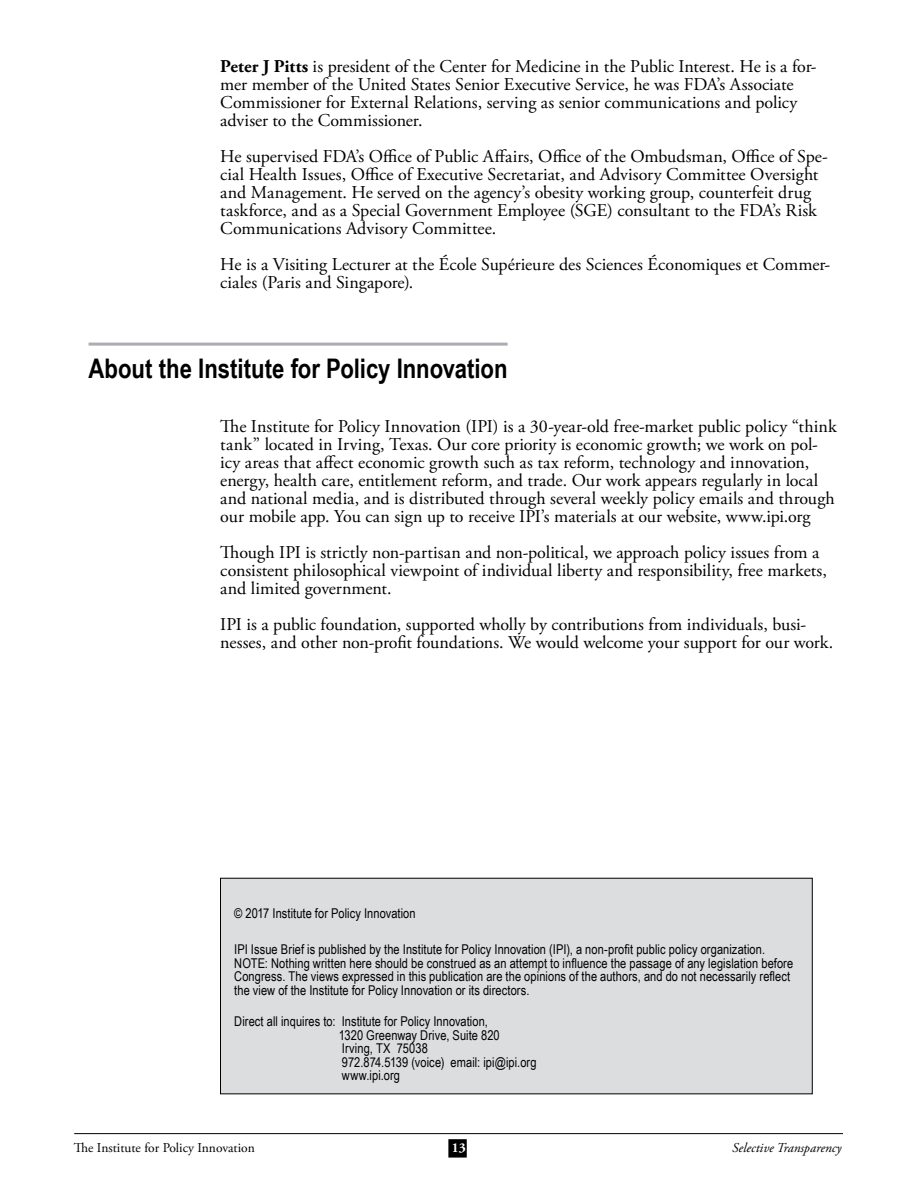
<style>
.page{position:relative;width:918px;height:1188px;background:#fff}
.page>*{position:absolute;margin:0;border:0;box-sizing:border-box;transform-origin:0 0}
.t1{font:700 27px "Arial Narrow";color:#000}
.t2{font:18px/18px "Adobe Garamond Pro";color:#000}
.t3{font:13.5px/13.5px "Arial Narrow";letter-spacing:.005em;color:#000}
.t4{font:13.5px "Adobe Garamond Pro";letter-spacing:-.035em;color:#000}
.t5{font:italic 13.5px "Adobe Garamond Pro";color:#000}
.t6{font:700 13.5px "Adobe Garamond Pro";color:#fff}
.s1{font-weight:700}
</style>
<div class="page">
<div style="left:449px;top:1140px;width:17px;height:17px;background:#000"></div>
<div style="left:448px;top:1139px;width:19px;height:19px;border:2px solid #000"></div>
<hr style="left:74px;top:1133px;width:769px;height:1px;background:#000">
<div style="left:221px;top:878px;width:591px;height:216px;background:#dcddde"></div>
<hr style="left:89px;top:343px;width:419px;height:3px;background:#abadb0">
<p class="t2" style="left:220px;top:58px;width:598px"><span class="s1">Peter J Pitts</span> is president of the Center for Medicine in the Public Interest. He is a for&shy;mer member of the United States Senior Executive Service, he was FDA’s Associate Commissioner for External Relations, serving as senior communications and policy adviser to the Commissioner.</p>
<p class="t2" style="left:220px;top:148px;width:609px">He supervised FDA’s Office of Public Affairs, Office of the Ombudsman, Office of Spe&shy;cial Health Issues, Office of Executive Secretariat, and Advisory Committee Oversight and Management. He served on the agency’s obesity working group, counterfeit drug taskforce, and as a Special Government Employee (SGE) consultant to the FDA’s Risk Communications Advisory Committee.</p>
<p class="t2" style="left:220px;top:256px;width:611px">He is a Visiting Lecturer at the École Supérieure des Sciences Économiques et Commer&shy;ciales (Paris and Singapore).</p>
<h1 class="t1" style="left:89px;top:348px;width:421px">About the Institute for Policy Innovation</h1>
<p class="t2" style="left:220px;top:418px;width:618px">The Institute for Policy Innovation (IPI) is a 30-year-old free-market public policy “think tank” located in Irving, Texas. Our core priority is economic growth; we work on pol&shy;icy areas that affect economic growth such as tax reform, technology and innovation, energy, health care, entitlement reform, and trade. Our work appears regularly in local and national media, and is distributed through several weekly policy emails and through our mobile app. You can sign up to receive IPI’s materials at our website, www.ipi.org</p>
<p class="t2" style="left:220px;top:544px;width:608px">Though IPI is strictly non-partisan and non-political, we approach policy issues from a consistent philosophical viewpoint of individual liberty and responsibility, free markets, and limited government.</p>
<p class="t2" style="left:220px;top:616px;width:614px">IPI is a public foundation, supported wholly by contributions from individuals, busi&shy;nesses, and other non-profit foundations. We would welcome your support for our work.</p>
<p class="t3" style="left:234px;top:906px;width:183px">© 2017 Institute for Policy Innovation</p>
<p class="t3" style="left:234px;top:942px;width:561px">IPI Issue Brief is published by the Institute for Policy Innovation (IPI), a non-profit public policy organization.<br>NOTE: Nothing written here should be construed as an attempt to influence the passage of any legislation before Congress. The views expressed in this publication are the opinions of the authors, and do not necessarily reflect the view of the Institute for Policy Innovation or its directors.</p>
<p class="t3" style="left:339px;top:1014px;width:199px;text-indent:-105px">Direct all inquires to: Institute for Policy Innovation,<br>1320 Greenway Drive, Suite 820<br>Irving, TX 75038<br>972.874.5139 (voice) email: ipi@ipi.org www.ipi.org</p>
<p class="t4" style="left:74px;top:1139px;width:182px">The Institute for Policy Innovation</p>
<p class="t6" style="left:452px;top:1139px;width:16px">13</p>
<p class="t5" style="left:732px;top:1139px;width:110px">Selective Transparency</p>
</div>
